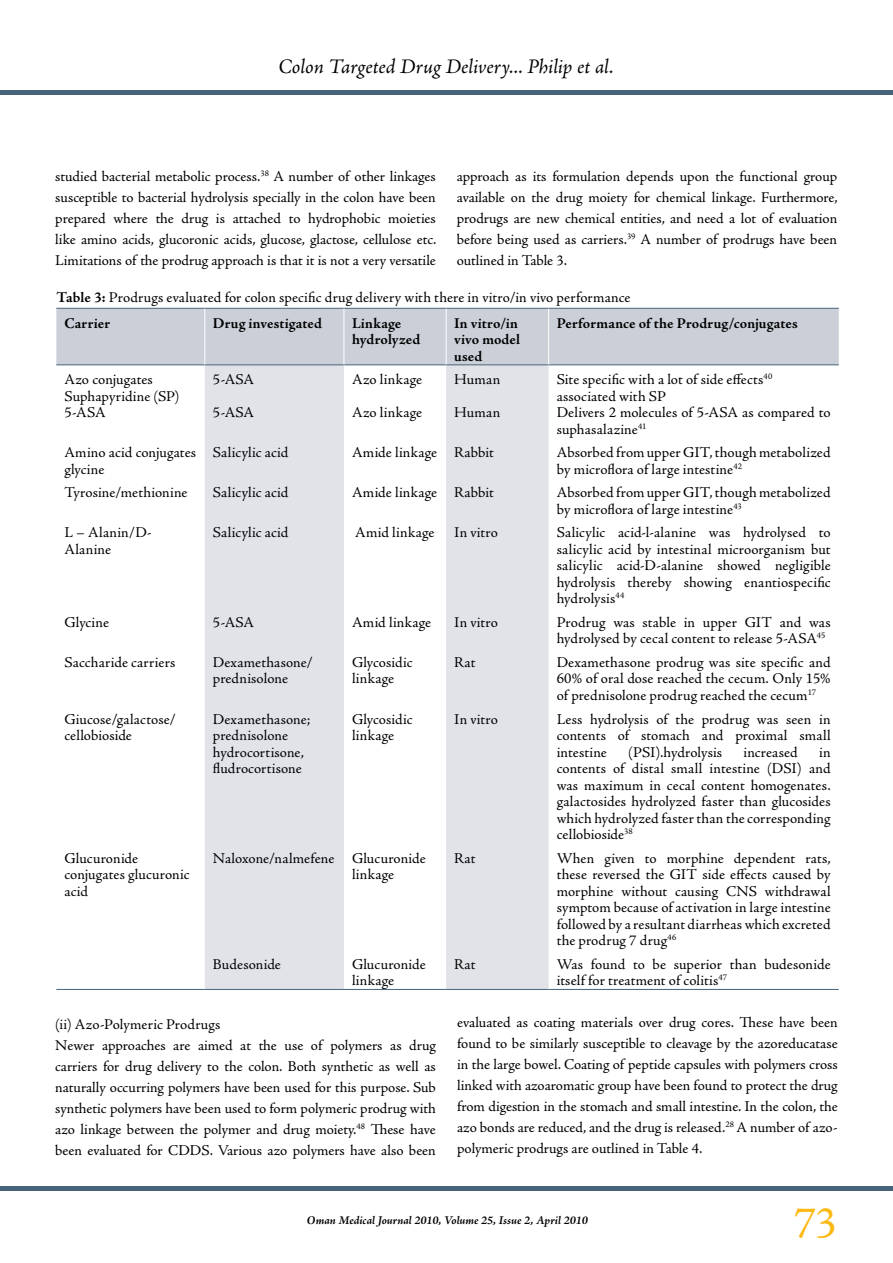
<style>
.page{position:relative;width:893px;height:1263px;background:#fff}
.page>*{position:absolute;margin:0;border:0;box-sizing:border-box;transform-origin:0 0}
.t1{font:45px "Adobe Jenson Pro";color:#fdb913}
.t2{font:italic 21px "Adobe Jenson Pro";color:#000}
.t3{font:15px/16.5px "Adobe Jenson Pro";letter-spacing:.005em;color:#000}
.t4{font:700 15px/16.5px "Adobe Jenson Pro";letter-spacing:.005em;color:#000}
.t5{font:italic 700 12px "Adobe Jenson Pro";color:#000}
.s1{font-weight:700}
</style>
<div class="page">
<hr style="left:0;top:90px;width:893px;height:4px;background:#46637a">
<div style="left:0;top:1186px;width:893px;height:5px;background:#46637a"></div>
<div style="left:56px;top:309px;width:783px;height:55px;background:#cbd0d8"></div>
<svg style="left:205px;top:365px;width:344px;height:624px;fill:#e1e3e8"></svg>
<hr style="left:56px;top:308px;width:149px;height:1px;background:#46637a">
<hr style="left:205px;top:308px;width:139px;height:1px;background:#46637a">
<hr style="left:344px;top:308px;width:102px;height:1px;background:#46637a">
<hr style="left:446px;top:308px;width:103px;height:1px;background:#46637a">
<hr style="left:549px;top:308px;width:290px;height:1px;background:#46637a">
<hr style="left:56px;top:364px;width:149px;height:1px;background:#46637a">
<hr style="left:205px;top:364px;width:139px;height:1px;background:#46637a">
<hr style="left:344px;top:364px;width:102px;height:1px;background:#46637a">
<hr style="left:446px;top:364px;width:103px;height:1px;background:#46637a">
<hr style="left:549px;top:364px;width:290px;height:1px;background:#46637a">
<hr style="left:204px;top:309px;width:1px;height:55px;background:#fff">
<hr style="left:344px;top:309px;width:1px;height:55px;background:#fff">
<hr style="left:446px;top:309px;width:1px;height:55px;background:#fff">
<hr style="left:548px;top:309px;width:1px;height:55px;background:#fff">
<hr style="left:56px;top:989px;width:149px;height:1px;background:#46637a">
<hr style="left:205px;top:989px;width:139px;height:1px;background:#46637a">
<hr style="left:344px;top:989px;width:102px;height:1px;background:#46637a">
<hr style="left:446px;top:989px;width:103px;height:1px;background:#46637a">
<hr style="left:549px;top:989px;width:290px;height:1px;background:#46637a">
<h2 class="t2" style="left:278px;top:55px;width:337px">Colon Targeted Drug Delivery... Philip et al.</h2>
<p class="t3" style="left:55px;top:166px;width:382px;line-height:21px;text-align:justify">studied bacterial metabolic process.<sup>38</sup> A number of other linkages susceptible to bacterial hydrolysis specially in the colon have been prepared where the drug is attached to hydrophobic moieties like amino acids, glucoronic acids, glucose, glactose, cellulose etc.<br>Limitations of the prodrug approach is that it is not a very versatile</p>
<p class="t3" style="left:457px;top:166px;width:382px;line-height:21px;text-align:justify">approach as its formulation depends upon the functional group available on the drug moiety for chemical linkage. Furthermore, prodrugs are new chemical entities, and need a lot of evaluation before being used as carriers.<sup>39</sup> A number of prodrugs have been outlined in Table 3.</p>
<p class="t3" style="left:64px;top:285px;width:568px;line-height:25.7px;text-indent:-8px"><span class="s1">Table 3:</span> Prodrugs evaluated for colon specific drug delivery with there in vitro/in vivo performance<br><span class="s1">Carrier</span></p>
<p class="t4" style="left:213px;top:315px;width:111px">Drug investigated</p>
<p class="t4" style="left:352px;top:315px;width:70px">Linkage hydrolyzed</p>
<p class="t4" style="left:454px;top:315px;width:67px">In vitro/in vivo model used</p>
<p class="t4" style="left:557px;top:315px;width:243px">Performance of the Prodrug/conjugates</p>
<p class="t3" style="left:64px;top:371px;width:117px">Azo conjugates<br>Suphapyridine (SP)<br>5-ASA</p>
<p class="t3" style="left:213px;top:371px;width:43px">5-ASA</p>
<p class="t3" style="left:213px;top:404px;width:43px">5-ASA</p>
<p class="t3" style="left:352px;top:371px;width:72px">Azo linkage</p>
<p class="t3" style="left:352px;top:404px;width:72px">Azo linkage</p>
<p class="t3" style="left:454px;top:371px;width:48px">Human</p>
<p class="t3" style="left:454px;top:404px;width:48px">Human</p>
<p class="t3" style="left:557px;top:371px;width:275px">Site specific with a lot of side effects<sup>40 </sup>associated with SP<br>Delivers 2 molecules of 5-ASA as compared to suphasalazine<sup>41</sup></p>
<p class="t3" style="left:64px;top:444px;width:133px">Amino acid conjugates glycine</p>
<p class="t3" style="left:213px;top:444px;width:77px">Salicylic acid</p>
<p class="t3" style="left:352px;top:444px;width:143px">Amide linkage Rabbit</p>
<p class="t3" style="left:557px;top:444px;width:275px">Absorbed from upper GIT, though metabolized by microflora of large intestine<sup>42</sup></p>
<p class="t3" style="left:64px;top:485px;width:125px">Tyrosine/methionine</p>
<p class="t3" style="left:213px;top:485px;width:77px">Salicylic acid</p>
<p class="t3" style="left:352px;top:485px;width:143px">Amide linkage Rabbit</p>
<p class="t3" style="left:557px;top:485px;width:275px">Absorbed from upper GIT, though metabolized by microflora of large intestine<sup>43</sup></p>
<p class="t3" style="left:64px;top:525px;width:89px">L – Alanin/D-<br>Alanine</p>
<p class="t3" style="left:213px;top:525px;width:77px">Salicylic acid</p>
<p class="t3" style="left:355px;top:525px;width:81px">Amid linkage</p>
<p class="t3" style="left:454px;top:525px;width:45px">In vitro</p>
<p class="t3" style="left:557px;top:525px;width:275px;text-align:justify">Salicylic acid-l-alanine was hydrolysed to salicylic acid by intestinal microorganism but salicylic acid-D-alanine showed negligible hydrolysis thereby showing enantiospecific hydrolysis<sup>44</sup></p>
<p class="t3" style="left:64px;top:614px;width:46px">Glycine</p>
<p class="t3" style="left:213px;top:614px;width:43px">5-ASA</p>
<p class="t3" style="left:352px;top:614px;width:81px">Amid linkage</p>
<p class="t3" style="left:454px;top:614px;width:45px">In vitro</p>
<p class="t3" style="left:557px;top:614px;width:275px">Prodrug was stable in upper GIT and was hydrolysed by cecal content to release 5-ASA<sup>45</sup></p>
<p class="t3" style="left:64px;top:654px;width:112px">Saccharide carriers</p>
<p class="t3" style="left:213px;top:654px;width:102px">Dexamethasone/ prednisolone</p>
<p class="t3" style="left:352px;top:654px;width:62px">Glycosidic linkage</p>
<p class="t3" style="left:454px;top:654px;width:23px">Rat</p>
<p class="t3" style="left:557px;top:654px;width:275px;text-align:justify">Dexamethasone prodrug was site specific and 60% of oral dose reached the cecum. Only 15% of prednisolone prodrug reached the cecum<sup>17</sup></p>
<p class="t3" style="left:64px;top:711px;width:113px">Giucose/galactose/ cellobioside</p>
<p class="t3" style="left:213px;top:711px;width:99px">Dexamethasone; prednisolone hydrocortisone, fludrocortisone</p>
<p class="t3" style="left:352px;top:711px;width:62px">Glycosidic linkage</p>
<p class="t3" style="left:454px;top:711px;width:45px">In vitro</p>
<p class="t3" style="left:557px;top:711px;width:275px;text-align:justify">Less hydrolysis of the prodrug was seen in contents of stomach and proximal small intestine</p>
<p class="t3" style="left:628px;top:744px;width:95px">(PSI).hydrolysis</p>
<p class="t3" style="left:743px;top:744px;width:56px">increased</p>
<p class="t3" style="left:557px;top:744px;width:275px;text-align:justify;text-indent:262px">in contents of distal small intestine (DSI) and was maximum in cecal content homogenates. galactosides hydrolyzed faster than glucosides which hydrolyzed faster than the corresponding cellobioside<sup>38</sup></p>
<p class="t3" style="left:64px;top:850px;width:127px">Glucuronide conjugates glucuronic acid</p>
<p class="t3" style="left:352px;top:850px;width:75px;text-indent:-139px">Naloxone/nalmefene Glucuronide linkage</p>
<p class="t3" style="left:454px;top:850px;width:23px">Rat</p>
<p class="t3" style="left:557px;top:850px;width:275px;text-align:justify">When given to morphine dependent rats, these reversed the GIT side effects caused by morphine without causing CNS withdrawal symptom because of activation in large intestine followed by a resultant diarrheas which excreted the prodrug 7 drug<sup>46</sup></p>
<p class="t3" style="left:213px;top:956px;width:70px">Budesonide</p>
<p class="t3" style="left:352px;top:956px;width:75px">Glucuronide linkage</p>
<p class="t3" style="left:454px;top:956px;width:23px">Rat</p>
<p class="t3" style="left:557px;top:956px;width:275px">Was found to be superior than budesonide itself for treatment of colitis<sup>47</sup></p>
<p class="t3" style="left:55px;top:1014px;width:382px;line-height:21px">(ii) Azo-Polymeric Prodrugs<br>Newer approaches are aimed at the use of polymers as drug carriers for drug delivery to the colon. Both synthetic as well as naturally occurring polymers have been used for this purpose. Sub synthetic polymers have been used to form polymeric prodrug with azo linkage between the polymer and drug moiety.<sup>48</sup> These have been evaluated for CDDS. Various azo polymers have also been</p>
<p class="t3" style="left:457px;top:1012px;width:382px;line-height:21px;text-align:justify">evaluated as coating materials over drug cores. These have been found to be similarly susceptible to cleavage by the azoreducatase in the large bowel. Coating of peptide capsules with polymers cross linked with azoaromatic group have been found to protect the drug from digestion in the stomach and small intestine. In the colon, the azo bonds are reduced, and the drug is released.<sup>28</sup> A number of azo&shy;polymeric prodrugs are outlined in Table 4.</p>
<p class="t5" style="left:307px;top:1214px;width:283px">Oman Medical Journal 2010, Volume 25, Issue 2, April 2010</p>
<h1 class="t1" style="left:794px;top:1197px;width:45px">73</h1>
</div>
